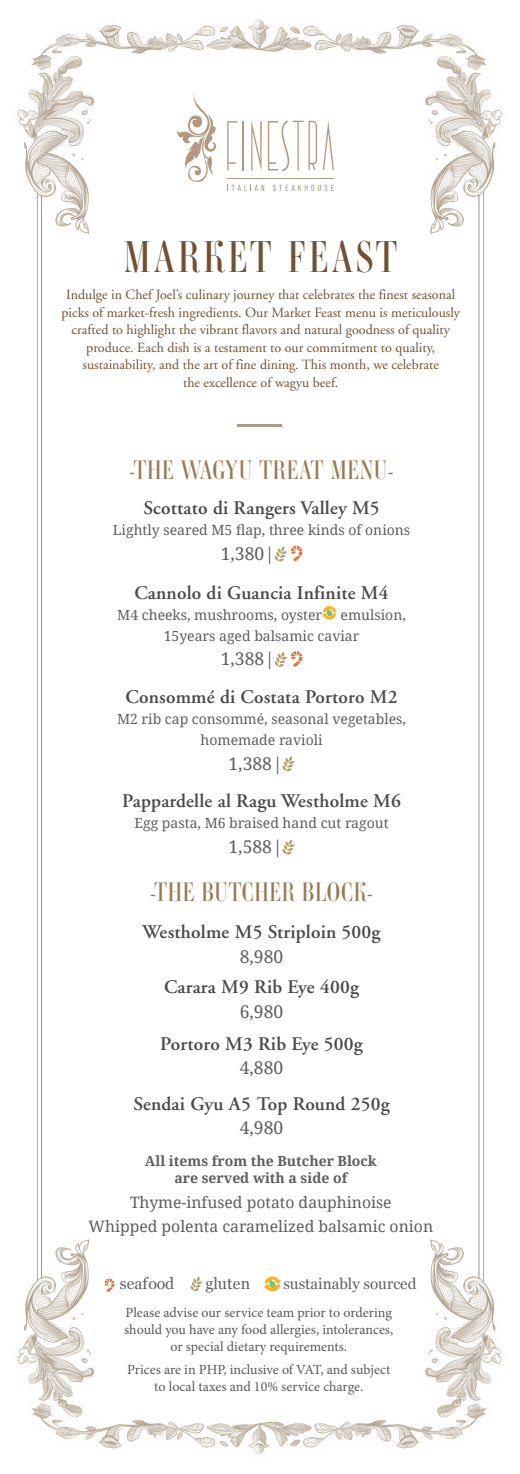
<style>
.page{position:relative;width:520px;height:1474px;background:#fff}
.page>*{position:absolute;margin:0;border:0;box-sizing:border-box;transform-origin:0 0}
.t1{font:43.75px "Ambroise Std Firmin";letter-spacing:.07em;color:#705132}
.t2{font:26.25px "Ambroise Std Firmin";letter-spacing:.02em;color:#987a52}
.t3{font:600 19.25px "Adobe Garamond";letter-spacing:.01em;color:#4a4a4a}
.t4{font:17.5px "Noto Serif";color:#5e5e5e}
.t5{font:15.75px "Noto Serif";color:#5e5e5e}
.t6{font:15.75px "Georgia";color:#5f5f62}
.t7{font:15.22px "Georgia";color:#5f5f62}
.t8{font:14px/17.5px "Adobe Garamond";color:#705132;text-align:center}
.t9{font:14px/16.8px "Minion Pro";color:#231f20;text-align:center}
.t10{font:14px "Noto Serif";color:#5e5e5e}
.t11{font:700 14px "Noto Serif";color:#5e5e5e}
</style>
<div class="page">
<img style="left:17px;top:19px;width:485px;height:1435px">
<svg style="left:177px;top:93px;width:39px;height:89px"></svg>
<hr style="left:242px;top:121px;width:2px;height:49px;background:#b3987f">
<svg style="left:323px;top:120px;width:11px;height:50px"></svg>
<svg style="left:227px;top:121px;width:10px;height:49px"></svg>
<svg style="left:268px;top:120px;width:49px;height:51px"></svg>
<svg style="left:251px;top:120px;width:11px;height:51px"></svg>
<hr style="left:227px;top:178px;width:107px;height:1px;background:#b3987f">
<svg style="left:227px;top:185px;width:37px;height:6px"></svg>
<svg style="left:273px;top:185px;width:61px;height:6px"></svg>
<svg style="left:275px;top:545px;width:28px;height:17px"></svg>
<svg style="left:322px;top:605px;width:15px;height:15px"></svg>
<svg style="left:275px;top:651px;width:28px;height:16px"></svg>
<svg style="left:282px;top:756px;width:13px;height:15px"></svg>
<svg style="left:282px;top:839px;width:13px;height:15px"></svg>
<hr style="left:237px;top:424px;width:45px;height:3px;background:#b09b82">
<svg style="left:104px;top:1278px;width:11px;height:14px"></svg>
<svg style="left:190px;top:1276px;width:12px;height:15px"></svg>
<img style="left:264px;top:1274px;width:18px;height:18px">
<p class="t1" style="left:124px;top:229px;width:275px">MARKET FEAST</p>
<p class="t8" style="left:61px;top:286px;width:400px">Indulge in Chef Joel’s culinary journey that celebrates the finest seasonal picks of market-fresh ingredients. Our Market Feast menu is meticulously crafted to highlight the vibrant flavors and natural goodness of quality produce. Each dish is a testament to our commitment to quality,</p>
<p class="t8" style="left:83px;top:356px;width:358px">sustainability, and the art of fine dining. This month, we celebrate</p>
<p class="t8" style="left:183px;top:374px;width:157px">the excellence of wagyu beef.</p>
<p class="t2" style="left:129px;top:453px;width:266px">-THE WAGYU TREAT MENU-</p>
<p class="t3" style="left:143px;top:497px;width:238px">Scottato di Rangers Valley M5</p>
<p class="t10" style="left:113px;top:520px;width:299px">Lightly seared M5 flap, three kinds of onions</p>
<p class="t4" style="left:221px;top:541px;width:55px">1,380 |</p>
<p class="t3" style="left:134px;top:582px;width:256px">Cannolo di Guancia Infinite M4</p>
<p class="t10" style="left:117px;top:605px;width:206px">M4 cheeks, mushrooms, oyster</p>
<p class="t10" style="left:340px;top:605px;width:67px">emulsion,</p>
<p class="t10" style="left:164px;top:626px;width:197px">15years aged balsamic caviar</p>
<p class="t4" style="left:221px;top:647px;width:55px">1,388 |</p>
<p class="t3" style="left:126px;top:686px;width:273px">Consommé di Costata Portoro M2</p>
<p class="t10" style="left:117px;top:709px;width:291px">M2 rib cap consommé, seasonal vegetables,</p>
<p class="t10" style="left:200px;top:730px;width:124px">homemade ravioli</p>
<p class="t4" style="left:228px;top:751px;width:55px">1,388 |</p>
<p class="t3" style="left:122px;top:790px;width:280px">Pappardelle al Ragu Westholme M6</p>
<p class="t10" style="left:135px;top:813px;width:256px">Egg pasta, M6 braised hand cut ragout</p>
<p class="t4" style="left:228px;top:834px;width:55px">1,588 |</p>
<p class="t2" style="left:150px;top:875px;width:224px">-THE BUTCHER BLOCK-</p>
<p class="t3" style="left:143px;top:921px;width:239px">Westholme M5 Striploin 500g</p>
<p class="t4" style="left:240px;top:944px;width:45px">8,980</p>
<p class="t3" style="left:164px;top:976px;width:196px">Carara M9 Rib Eye 400g</p>
<p class="t4" style="left:240px;top:999px;width:45px">6,980</p>
<p class="t3" style="left:160px;top:1033px;width:204px">Portoro M3 Rib Eye 500g</p>
<p class="t4" style="left:240px;top:1056px;width:45px">4,880</p>
<p class="t3" style="left:133px;top:1093px;width:258px">Sendai Gyu A5 Top Round 250g</p>
<p class="t4" style="left:240px;top:1115px;width:45px">4,980</p>
<p class="t11" style="left:145px;top:1150px;width:233px">All items from the Butcher Block</p>
<p class="t11" style="left:174px;top:1168px;width:175px">are served with a side of</p>
<p class="t5" style="left:130px;top:1191px;width:263px">Thyme-infused potato dauphinoise</p>
<p class="t5" style="left:89px;top:1215px;width:346px">Whipped polenta caramelized balsamic onion</p>
<p class="t6" style="left:120px;top:1271px;width:56px">seafood</p>
<p class="t6" style="left:205px;top:1272px;width:46px">gluten</p>
<p class="t7" style="left:283px;top:1272px;width:135px">sustainably sourced</p>
<p class="t9" style="left:124px;top:1304px;width:271px">Please advise our service team prior to ordering should you have any food allergies, intolerances, or special dietary requirements.</p>
<p class="t9" style="left:127px;top:1361px;width:265px">Prices are in PHP, inclusive of VAT, and subject to local taxes and 10% service charge.</p>
</div>
